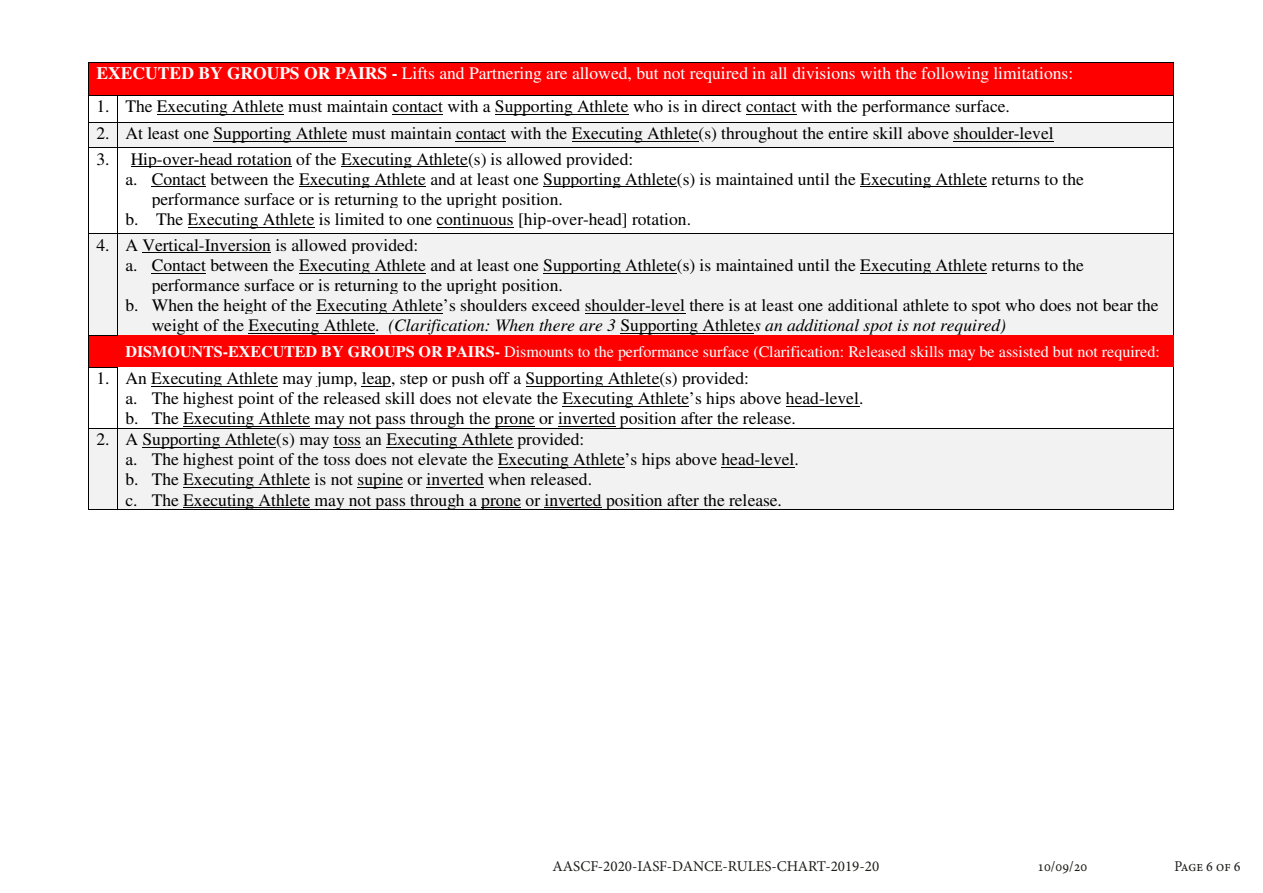
<style>
.page{position:relative;width:1263px;height:893px;background:#fff}
.page>*{position:absolute;margin:0;border:0;box-sizing:border-box;transform-origin:0 0}
.t1{font:17.55px/20.1px "Times";color:#000}
.t2{font:17.55px "Times";color:#fff}
.t3{font:italic 17.55px "Times";color:#000}
.t4{font:16.05px "Times";color:#fff}
.t5{font:15px "Minion Pro";color:#1d1d1b}
.t6{font:15px "Minion Pro";color:#1d1d1b;scale:.93 1}
.s1{font-weight:700}
.s2{font-style:normal}
</style>
<div class="page">
<div style="left:89px;top:63px;width:1084px;height:32px;background:#f00"></div>
<hr style="left:89px;top:62px;width:1084px;height:1px;background:#000">
<hr style="left:88px;top:63px;width:1px;height:32px;background:#000">
<hr style="left:1173px;top:63px;width:1px;height:32px;background:#000">
<hr style="left:157px;top:114px;width:127px;height:1px;background:#000">
<hr style="left:392px;top:114px;width:51px;height:1px;background:#000">
<hr style="left:495px;top:114px;width:133px;height:1px;background:#000">
<hr style="left:746px;top:114px;width:50px;height:1px;background:#000">
<hr style="left:118px;top:95px;width:1055px;height:1px;background:#000">
<div style="left:118px;top:123px;width:1055px;height:25px;background:#f2f2f2"></div>
<hr style="left:213px;top:141px;width:134px;height:1px;background:#000">
<hr style="left:456px;top:141px;width:50px;height:1px;background:#000">
<hr style="left:572px;top:141px;width:127px;height:1px;background:#000">
<hr style="left:953px;top:141px;width:101px;height:1px;background:#000">
<hr style="left:118px;top:122px;width:1055px;height:1px;background:#000">
<hr style="left:131px;top:167px;width:161px;height:1px;background:#000">
<hr style="left:341px;top:167px;width:127px;height:1px;background:#000">
<hr style="left:152px;top:186px;width:54px;height:1px;background:#000">
<hr style="left:299px;top:186px;width:127px;height:1px;background:#000">
<hr style="left:543px;top:186px;width:134px;height:1px;background:#000">
<hr style="left:860px;top:186px;width:127px;height:1px;background:#000">
<hr style="left:188px;top:227px;width:127px;height:1px;background:#000">
<hr style="left:437px;top:227px;width:77px;height:1px;background:#000">
<svg style="left:88px;top:95px;width:30px;height:53px"></svg>
<hr style="left:118px;top:148px;width:1055px;height:1px;background:#000">
<svg style="left:1173px;top:95px;width:1px;height:53px"></svg>
<hr style="left:88px;top:148px;width:1px;height:86px;background:#000">
<hr style="left:117px;top:148px;width:1px;height:86px;background:#000">
<hr style="left:1173px;top:148px;width:1px;height:86px;background:#000">
<div style="left:89px;top:234px;width:28px;height:101px;background:#f2f2f2"></div>
<div style="left:125px;top:234px;width:1040px;height:20px;background:#f2f2f2"></div>
<hr style="left:142px;top:252px;width:129px;height:1px;background:#000">
<div style="left:125px;top:254px;width:1040px;height:21px;background:#f2f2f2"></div>
<hr style="left:152px;top:273px;width:54px;height:1px;background:#000">
<hr style="left:299px;top:273px;width:127px;height:1px;background:#000">
<hr style="left:543px;top:273px;width:134px;height:1px;background:#000">
<hr style="left:860px;top:273px;width:127px;height:1px;background:#000">
<div style="left:125px;top:275px;width:1040px;height:20px;background:#f2f2f2"></div>
<div style="left:125px;top:295px;width:1040px;height:20px;background:#f2f2f2"></div>
<hr style="left:316px;top:313px;width:127px;height:1px;background:#000">
<hr style="left:585px;top:313px;width:100px;height:1px;background:#000">
<div style="left:125px;top:315px;width:1040px;height:20px;background:#f2f2f2"></div>
<hr style="left:248px;top:333px;width:127px;height:1px;background:#000">
<hr style="left:620px;top:333px;width:134px;height:1px;background:#000">
<hr style="left:118px;top:234px;width:1055px;height:1px;background:#000">
<hr style="left:88px;top:234px;width:1px;height:101px;background:#000">
<hr style="left:117px;top:234px;width:1px;height:101px;background:#000">
<hr style="left:1173px;top:234px;width:1px;height:101px;background:#000">
<div style="left:89px;top:336px;width:29px;height:31px;background:#f00"></div>
<div style="left:118px;top:336px;width:1055px;height:31px;background:#f00"></div>
<svg style="left:88px;top:335px;width:30px;height:1px"></svg>
<hr style="left:118px;top:335px;width:1055px;height:1px;background:#f00">
<hr style="left:88px;top:336px;width:1px;height:31px;background:#000">
<hr style="left:151px;top:386px;width:127px;height:1px;background:#000">
<svg style="left:362px;top:386px;width:29px;height:1px"></svg>
<hr style="left:525px;top:386px;width:134px;height:1px;background:#000">
<hr style="left:562px;top:406px;width:127px;height:1px;background:#000">
<hr style="left:786px;top:406px;width:73px;height:1px;background:#000">
<hr style="left:183px;top:426px;width:127px;height:1px;background:#000">
<hr style="left:495px;top:426px;width:40px;height:1px;background:#000">
<hr style="left:558px;top:426px;width:57px;height:1px;background:#000">
<svg style="left:88px;top:367px;width:30px;height:1px"></svg>
<hr style="left:88px;top:368px;width:1px;height:60px;background:#000">
<hr style="left:117px;top:368px;width:1px;height:60px;background:#000">
<hr style="left:1173px;top:368px;width:1px;height:60px;background:#000">
<div style="left:89px;top:429px;width:28px;height:80px;background:#f2f2f2"></div>
<div style="left:125px;top:429px;width:1040px;height:20px;background:#f2f2f2"></div>
<hr style="left:142px;top:447px;width:134px;height:1px;background:#000">
<svg style="left:333px;top:447px;width:28px;height:1px"></svg>
<hr style="left:386px;top:447px;width:127px;height:1px;background:#000">
<div style="left:125px;top:449px;width:1040px;height:20px;background:#f2f2f2"></div>
<hr style="left:498px;top:467px;width:127px;height:1px;background:#000">
<hr style="left:721px;top:467px;width:73px;height:1px;background:#000">
<div style="left:125px;top:469px;width:1040px;height:20px;background:#f2f2f2"></div>
<hr style="left:183px;top:487px;width:127px;height:1px;background:#000">
<hr style="left:357px;top:487px;width:46px;height:1px;background:#000">
<hr style="left:426px;top:487px;width:58px;height:1px;background:#000">
<div style="left:125px;top:489px;width:1040px;height:20px;background:#f2f2f2"></div>
<hr style="left:183px;top:507px;width:127px;height:1px;background:#000">
<hr style="left:481px;top:507px;width:40px;height:1px;background:#000">
<hr style="left:544px;top:507px;width:58px;height:1px;background:#000">
<svg style="left:88px;top:428px;width:30px;height:1px"></svg>
<hr style="left:118px;top:428px;width:1055px;height:1px;background:#000">
<hr style="left:88px;top:429px;width:1px;height:80px;background:#000">
<hr style="left:117px;top:429px;width:1px;height:80px;background:#000">
<svg style="left:88px;top:509px;width:30px;height:1px"></svg>
<hr style="left:118px;top:509px;width:1055px;height:1px;background:#000">
<hr style="left:1173px;top:429px;width:1px;height:80px;background:#000">
<p class="t2" style="left:97px;top:67px;width:978px"><span class="s1">EXECUTED BY GROUPS OR PAIRS -</span> Lifts and Partnering are allowed, but not required in all divisions with the following limitations:</p>
<p class="t1" style="left:97px;top:98px;width:915px">1. The Executing Athlete must maintain contact with a Supporting Athlete who is in direct contact with the performance surface.</p>
<p class="t1" style="left:97px;top:125px;width:959px">2. At least one Supporting Athlete must maintain contact with the Executing Athlete(s) throughout the entire skill above shoulder-level</p>
<p class="t1" style="left:97px;top:150px;width:538px">3. Hip-over-head rotation of the Executing Athlete(s) is allowed provided:</p>
<p class="t1" style="left:125px;top:170px;width:960px">a. Contact between the Executing Athlete and at least one Supporting Athlete(s) is maintained until the Executing Athlete returns to the</p>
<p class="t1" style="left:152px;top:190px;width:413px">performance surface or is returning to the upright position.</p>
<p class="t1" style="left:125px;top:211px;width:567px">b. The Executing Athlete is limited to one continuous [hip-over-head] rotation.</p>
<p class="t1" style="left:97px;top:236px;width:323px">4. A Vertical-Inversion is allowed provided:</p>
<p class="t1" style="left:125px;top:257px;width:960px">a. Contact between the Executing Athlete and at least one Supporting Athlete(s) is maintained until the Executing Athlete returns to the</p>
<p class="t1" style="left:152px;top:277px;width:413px">performance surface or is returning to the upright position.</p>
<p class="t1" style="left:125px;top:297px;width:1035px">b. When the height of the Executing Athlete’s shoulders exceed shoulder-level there is at least one additional athlete to spot who does not bear the</p>
<p class="t3" style="left:152px;top:319px;width:856px"><span class="s2">weight of the Executing Athlete.</span> (Clarification: When there are 3 <span class="s2">Supporting Athlete</span>s an additional spot is not required)</p>
<p class="t4" style="left:125px;top:346px;width:1036px"><span class="s1">DISMOUNTS-EXECUTED BY GROUPS OR PAIRS-</span> Dismounts to the performance surface (Clarification: Released skills may be assisted but not required:</p>
<p class="t1" style="left:125px;top:370px;width:740px;text-indent:-29px">1. An Executing Athlete may jump, leap, step or push off a Supporting Athlete(s) provided:<br>a. The highest point of the released skill does not elevate the Executing Athlete’s hips above head-level. b. The Executing Athlete may not pass through the prone or inverted position after the release.</p>
<p class="t1" style="left:125px;top:431px;width:675px;text-indent:-29px">2. A Supporting Athlete(s) may toss an Executing Athlete provided:<br>a. The highest point of the toss does not elevate the Executing Athlete’s hips above head-level. b. The Executing Athlete is not supine or inverted when released.<br>c. The Executing Athlete may not pass through a prone or inverted position after the release.</p>
<p class="t5" style="left:552px;top:857px;width:328px">AASCF-2020-IASF-DANCE-RULES-CHART-2019-20</p>
<p class="t6" style="left:1037px;top:857px;width:55px">10/09/20</p>
<p class="t6" style="left:1174px;top:857px;width:73px">Page 6 of 6</p>
</div>
